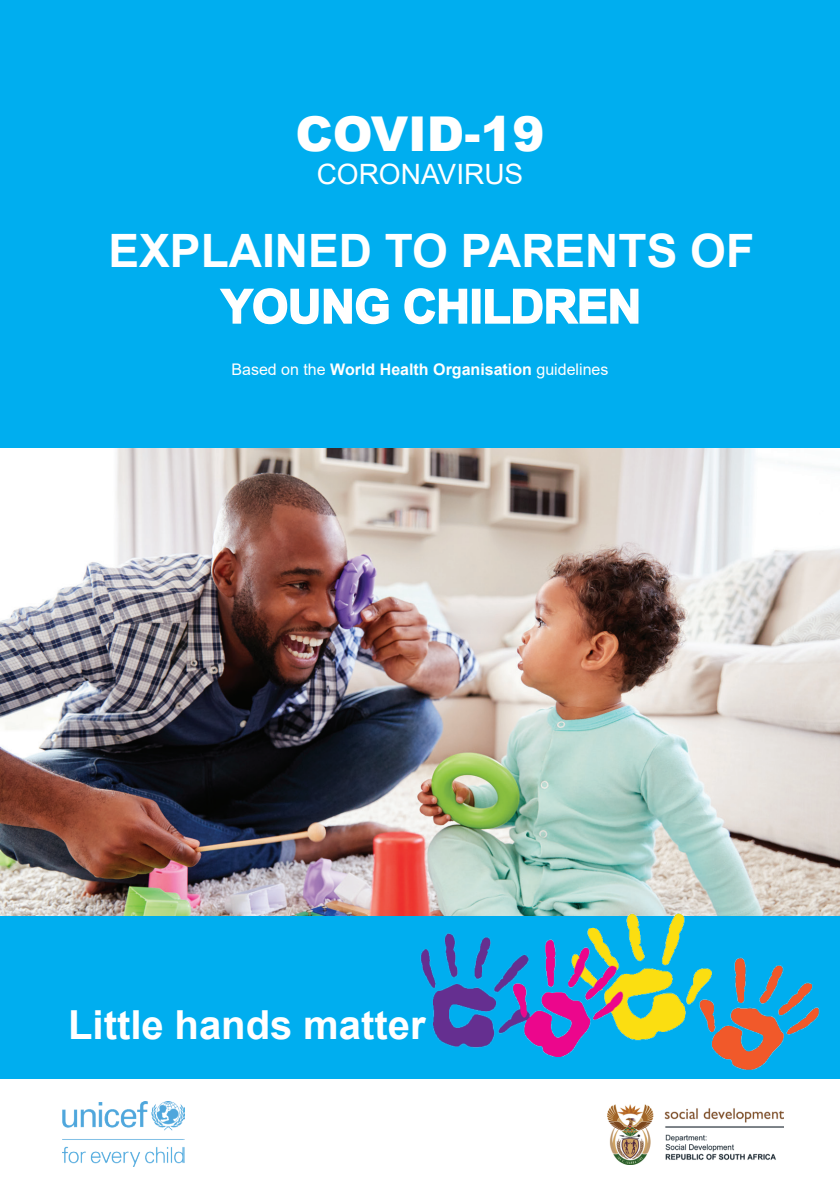
<style>
.page{position:relative;width:840px;height:1191px;background:#fff}
.page>*{position:absolute;margin:0;border:0;box-sizing:border-box;transform-origin:0 0}
.t1{font:900 48px "Arial";color:#fff}
.t2{font:700 46px/55.2px "Arial";color:#fff;text-align:center}
.t3{font:700 40px "Arial";color:#fff}
.t4{font:28px "Arial";color:#fff}
.t5{font:700 16px "Arial";color:#fff}
.s1{font-weight:400}
</style>
<div class="page">
<div style="left:0;top:0;width:839px;height:1079px;background:#00aeef"></div>
<img style="left:0;top:448px;width:839px;height:455px">
<img style="left:0;top:903px;width:839px;height:167px">
<svg style="left:219px;top:288px;width:170px;height:37px"></svg>
<svg style="left:404px;top:288px;width:64px;height:37px"></svg>
<div style="left:471px;top:289px;width:9px;height:35px;border:2px solid #fff"></div>
<svg style="left:485px;top:288px;width:154px;height:36px"></svg>
<img style="left:62px;top:1101px;width:122px;height:65px">
<img style="left:607px;top:1104px;width:175px;height:60px">
<h1 class="t1" style="left:295px;top:99px;width:250px">COVID-19</h1>
<h3 class="t4" style="left:316px;top:155px;width:208px">CORONAVIRUS</h3>
<h2 class="t2" style="left:108px;top:224px;width:646px">EXPLAINED TO PARENTS OF<br>YOUNG CHILDREN</h2>
<p class="t5" style="left:231px;top:358px;width:378px"><span class="s1">Based on the</span> World Health Organisation <span class="s1">guidelines</span></p>
<h3 class="t3" style="left:68px;top:996px;width:359px">Little hands matter</h3>
</div>
